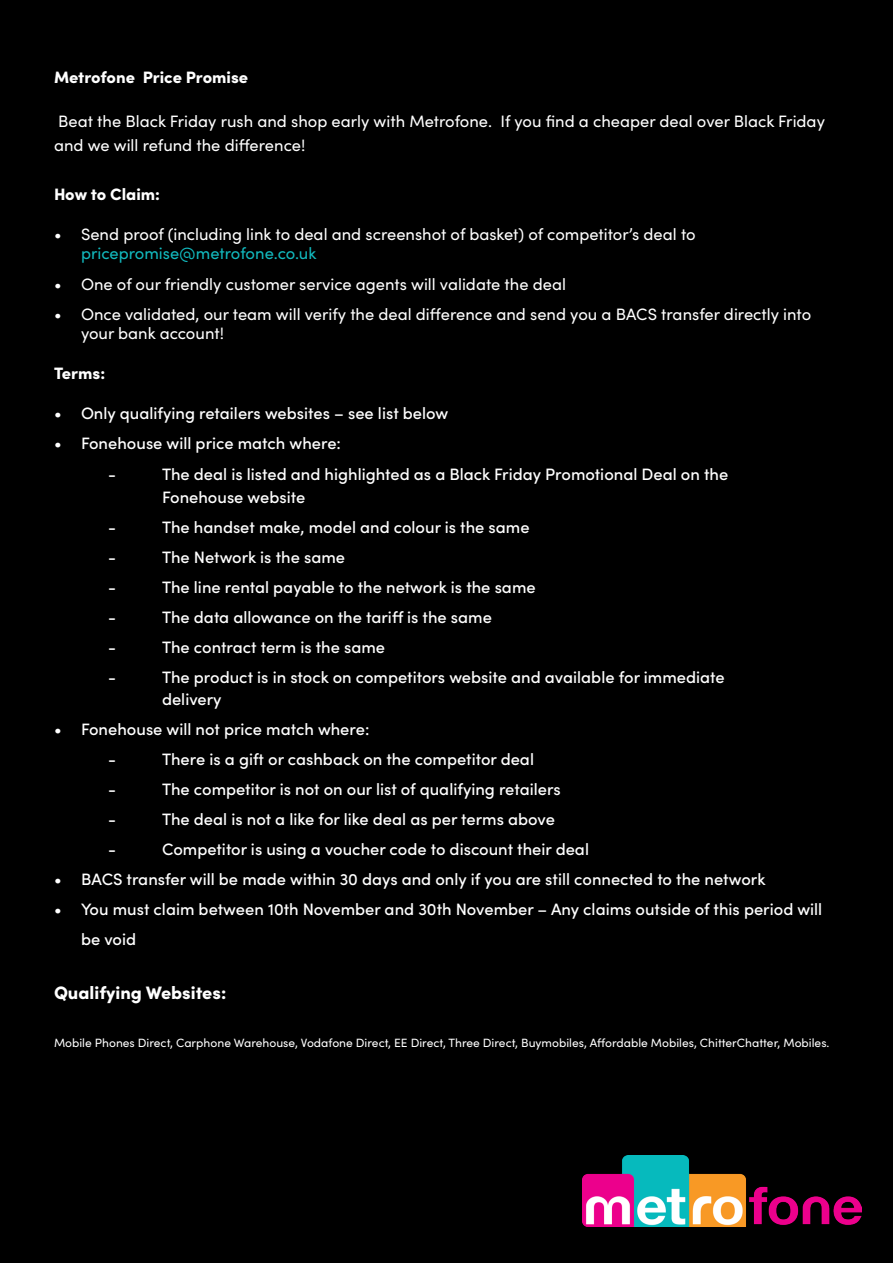
<style>
.page{position:relative;width:893px;height:1263px;background:#000}
.page>*{position:absolute;margin:0;border:0;box-sizing:border-box;transform-origin:0 0}
.t1{font:900 18px "Sofia Pro";color:#fff}
.t2{font:500 16.5px/22.5px "Sofia Pro";color:#fff}
.t3{font:16.5px/19.8px "Sofia Pro";color:#fff}
.t4{font:900 16.5px "Sofia Pro";color:#fff}
.t5{font:12px "Sofia Pro";color:#fff}
.s1{color:#12b9be}
</style>
<div class="page">
<img style="left:582px;top:1155px;width:279px;height:71px">
<p class="t4" style="left:54px;top:64px;width:196px">Metrofone Price Promise</p>
<p class="t3" style="left:54px;top:108px;width:772px;line-height:24px">Beat the Black Friday rush and shop early with Metrofone. If you find a cheaper deal over Black Friday and we will refund the difference!</p>
<p class="t4" style="left:54px;top:181px;width:107px">How to Claim:</p>
<p class="t3" style="left:81px;top:223px;width:616px;text-indent:-27px">• Send proof (including link to deal and screenshot of basket) of competitor’s deal to <span class="s1">pricepromise@metrofone.co.uk</span></p>
<p class="t3" style="left:54px;top:273px;width:513px">• One of our friendly customer service agents will validate the deal</p>
<p class="t3" style="left:81px;top:303px;width:732px;text-indent:-27px">• Once validated, our team will verify the deal difference and send you a BACS transfer directly into your bank account!</p>
<p class="t4" style="left:54px;top:360px;width:53px">Terms:</p>
<p class="t2" style="left:54px;top:400px;width:396px">• Only qualifying retailers websites – see list below</p>
<p class="t2" style="left:54px;top:430px;width:289px">• Fonehouse will price match where:</p>
<p class="t2" style="left:108px;top:462px;width:9px">-</p>
<p class="t2" style="left:162px;top:462px;width:568px">The deal is listed and highlighted as a Black Friday Promotional Deal on the<br>Fonehouse website</p>
<p class="t2" style="left:108px;top:514px;width:9px">-</p>
<p class="t2" style="left:162px;top:514px;width:369px">The handset make, model and colour is the same</p>
<p class="t2" style="left:108px;top:544px;width:9px">-</p>
<p class="t2" style="left:162px;top:544px;width:185px">The Network is the same</p>
<p class="t2" style="left:108px;top:574px;width:9px">-</p>
<p class="t2" style="left:162px;top:574px;width:375px">The line rental payable to the network is the same</p>
<p class="t2" style="left:108px;top:604px;width:9px">-</p>
<p class="t2" style="left:162px;top:604px;width:331px">The data allowance on the tariff is the same</p>
<p class="t2" style="left:108px;top:634px;width:9px">-</p>
<p class="t2" style="left:162px;top:634px;width:225px">The contract term is the same</p>
<p class="t2" style="left:108px;top:664px;width:9px">-</p>
<p class="t2" style="left:162px;top:664px;width:564px">The product is in stock on competitors website and available for immediate</p>
<p class="t2" style="left:162px;top:687px;width:61px">delivery</p>
<p class="t2" style="left:54px;top:717px;width:317px">• Fonehouse will not price match where:</p>
<p class="t2" style="left:108px;top:747px;width:9px">-</p>
<p class="t2" style="left:162px;top:747px;width:374px">There is a gift or cashback on the competitor deal</p>
<p class="t2" style="left:108px;top:777px;width:9px">-</p>
<p class="t2" style="left:162px;top:777px;width:400px">The competitor is not on our list of qualifying retailers</p>
<p class="t2" style="left:108px;top:807px;width:9px">-</p>
<p class="t2" style="left:162px;top:807px;width:394px">The deal is not a like for like deal as per terms above</p>
<p class="t2" style="left:108px;top:837px;width:9px">-</p>
<p class="t2" style="left:162px;top:837px;width:429px">Competitor is using a voucher code to discount their deal</p>
<p class="t2" style="left:54px;top:867px;width:713px">• BACS transfer will be made within 30 days and only if you are still connected to the network</p>
<p class="t2" style="left:81px;top:893px;width:743px;line-height:30px;text-indent:-27px">• You must claim between 10th November and 30th November – Any claims outside of this period will be void</p>
<p class="t1" style="left:54px;top:978px;width:174px">Qualifying Websites:</p>
<p class="t5" style="left:54px;top:1034px;width:777px">Mobile Phones Direct, Carphone Warehouse, Vodafone Direct, EE Direct, Three Direct, Buymobiles, Affordable Mobiles, ChitterChatter, Mobiles.</p>
</div>
